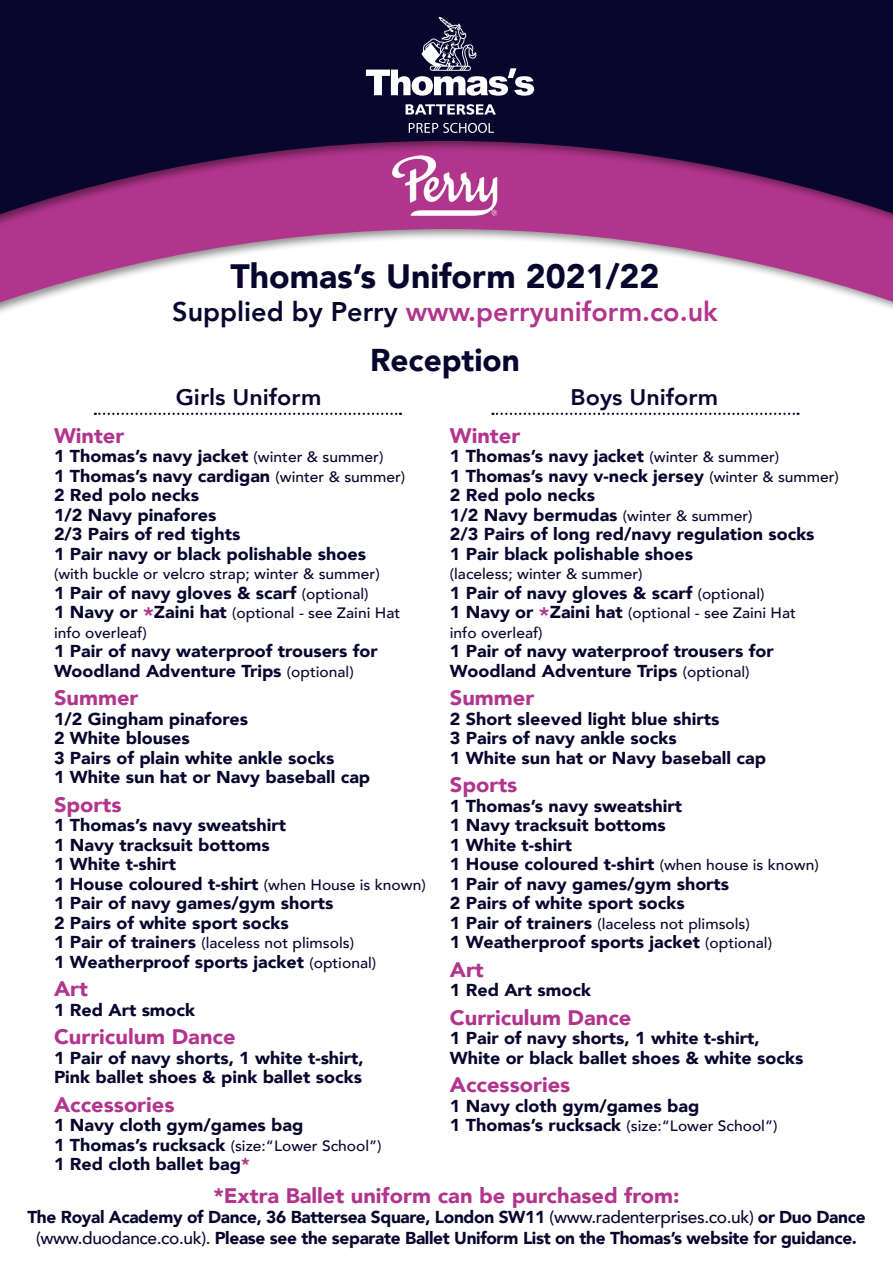
<style>
.page{position:relative;width:893px;height:1263px;background:#fff}
.page>*{position:absolute;margin:0;border:0;box-sizing:border-box;transform-origin:0 0}
.t1{font:900 33.75px "Avenir";color:#09062e}
.t2{font:900 31.5px "Avenir";color:#09062e}
.t3{font:800 27px "Avenir";color:#b2358d}
.t4{font:800 22.5px "Avenir";color:#09062e;scale:1.04 1}
.t5{font:900 21px "Avenir";color:#b2358d;scale:1.04 1}
.t6{font:900 17.25px "Avenir";color:#09062e;scale:1.04 1}
.t7{font:900 17.25px "Avenir";letter-spacing:-.02em;color:#09062e}
.t8{font:500 15px "Avenir";color:#09062e;scale:1.04 1}
.s1{color:#09062e}
.s2{font-weight:500;font-size:15px}
.s3{font-weight:900;font-size:17.25px}
.s4{font-weight:800;font-size:22.5px;color:#b2358d}
.s5{color:#b2358d}
.s6{font-weight:500}
</style>
<div class="page">
<svg style="left:0;top:0;width:893px;height:415px"></svg>
<img style="left:390px;top:155px;width:108px;height:62px">
<svg style="left:95px;top:413px;width:306px;height:2px"></svg>
<svg style="left:492px;top:413px;width:306px;height:2px"></svg>
<svg style="left:366px;top:17px;width:168px;height:79px"></svg>
<svg style="left:406px;top:104px;width:90px;height:11px"></svg>
<svg style="left:409px;top:123px;width:85px;height:10px"></svg>
<p class="t1" style="left:230px;top:247px;width:431px">Thomas’s Uniform 2021/22</p>
<p class="t3" style="left:172px;top:291px;width:547px"><span class="s1">Supplied by Perry</span> www.perryuniform.co.uk</p>
<p class="t2" style="left:370px;top:333px;width:151px">Reception</p>
<p class="t4" style="left:176px;top:379px;width:141px">Girls Uniform</p>
<p class="t4" style="left:571px;top:379px;width:144px">Boys Uniform</p>
<p class="t5" style="left:54px;top:417px;width:69px">Winter</p>
<p class="t6" style="left:54px;top:441px;width:318px">1 Thomas’s navy jacket <span class="s2">(winter &amp; summer)</span></p>
<p class="t6" style="left:54px;top:461px;width:339px">1 Thomas’s navy cardigan <span class="s2">(winter &amp; summer)</span></p>
<p class="t6" style="left:54px;top:480px;width:141px">2 Red polo necks</p>
<p class="t6" style="left:54px;top:500px;width:158px">1/2 Navy pinafores</p>
<p class="t6" style="left:54px;top:519px;width:181px">2/3 Pairs of red tights</p>
<p class="t6" style="left:54px;top:539px;width:301px">1 Pair navy or black polishable shoes</p>
<p class="t8" style="left:54px;top:561px;width:315px">(with buckle or velcro strap; winter &amp; summer)</p>
<p class="t6" style="left:54px;top:578px;width:304px">1 Pair of navy gloves &amp; scarf <span class="s2">(optional)</span></p>
<p class="t8" style="left:54px;top:600px;width:334px"><span class="s3">1 Navy or</span> <span class="s4">*</span><span class="s3">Zaini hat</span> (optional - see Zaini Hat</p>
<p class="t8" style="left:54px;top:620px;width:91px">info overleaf)</p>
<p class="t6" style="left:54px;top:636px;width:313px">1 Pair of navy waterproof trousers for</p>
<p class="t6" style="left:54px;top:656px;width:290px">Woodland Adventure Trips <span class="s2">(optional)</span></p>
<p class="t5" style="left:54px;top:680px;width:83px">Summer</p>
<p class="t6" style="left:54px;top:704px;width:188px">1/2 Gingham pinafores</p>
<p class="t6" style="left:54px;top:723px;width:132px">2 White blouses</p>
<p class="t6" style="left:54px;top:743px;width:271px">3 Pairs of plain white ankle socks</p>
<p class="t6" style="left:54px;top:762px;width:306px">1 White sun hat or Navy baseball cap</p>
<p class="t5" style="left:54px;top:786px;width:66px">Sports</p>
<p class="t6" style="left:54px;top:810px;width:225px">1 Thomas’s navy sweatshirt</p>
<p class="t6" style="left:54px;top:830px;width:209px">1 Navy tracksuit bottoms</p>
<p class="t6" style="left:54px;top:849px;width:119px">1 White t-shirt</p>
<p class="t6" style="left:54px;top:869px;width:359px">1 House coloured t-shirt <span class="s2">(when House is known)</span></p>
<p class="t6" style="left:54px;top:888px;width:270px">1 Pair of navy games/gym shorts</p>
<p class="t6" style="left:54px;top:908px;width:227px">2 Pairs of white sport socks</p>
<p class="t8" style="left:54px;top:930px;width:290px"><span class="s3">1 Pair of trainers</span> (laceless not plimsols)</p>
<p class="t6" style="left:54px;top:947px;width:311px">1 Weatherproof sports jacket <span class="s2">(optional)</span></p>
<p class="t5" style="left:54px;top:971px;width:34px">Art</p>
<p class="t6" style="left:54px;top:995px;width:137px">1 Red Art smock</p>
<p class="t5" style="left:54px;top:1019px;width:176px">Curriculum Dance</p>
<p class="t6" style="left:54px;top:1043px;width:299px">1 Pair of navy shorts, 1 white t-shirt,</p>
<p class="t6" style="left:54px;top:1062px;width:298px">Pink ballet shoes &amp; pink ballet socks</p>
<p class="t5" style="left:54px;top:1086px;width:117px">Accessories</p>
<p class="t6" style="left:54px;top:1110px;width:241px">1 Navy cloth gym/games bag</p>
<p class="t8" style="left:54px;top:1133px;width:317px"><span class="s3">1 Thomas’s rucksack</span> (size:“Lower School”)</p>
<p class="t6" style="left:54px;top:1149px;width:190px">1 Red cloth ballet bag<span class="s5">*</span></p>
<p class="t5" style="left:450px;top:417px;width:69px">Winter</p>
<p class="t6" style="left:450px;top:441px;width:318px">1 Thomas’s navy jacket <span class="s2">(winter &amp; summer)</span></p>
<p class="t6" style="left:450px;top:461px;width:376px">1 Thomas’s navy v-neck jersey <span class="s2">(winter &amp; summer)</span></p>
<p class="t6" style="left:450px;top:480px;width:141px">2 Red polo necks</p>
<p class="t6" style="left:450px;top:500px;width:293px">1/2 Navy bermudas <span class="s2">(winter &amp; summer)</span></p>
<p class="t6" style="left:450px;top:519px;width:352px">2/3 Pairs of long red/navy regulation socks</p>
<p class="t6" style="left:450px;top:539px;width:235px">1 Pair black polishable shoes</p>
<p class="t8" style="left:450px;top:561px;width:187px">(laceless; winter &amp; summer)</p>
<p class="t6" style="left:450px;top:578px;width:304px">1 Pair of navy gloves &amp; scarf <span class="s2">(optional)</span></p>
<p class="t8" style="left:450px;top:600px;width:334px"><span class="s3">1 Navy or</span> <span class="s4">*</span><span class="s3">Zaini hat</span> (optional - see Zaini Hat</p>
<p class="t8" style="left:450px;top:620px;width:91px">info overleaf)</p>
<p class="t6" style="left:450px;top:636px;width:313px">1 Pair of navy waterproof trousers for</p>
<p class="t6" style="left:450px;top:656px;width:290px">Woodland Adventure Trips <span class="s2">(optional)</span></p>
<p class="t5" style="left:450px;top:680px;width:83px">Summer</p>
<p class="t6" style="left:450px;top:704px;width:261px">2 Short sleeved light blue shirts</p>
<p class="t6" style="left:450px;top:723px;width:220px">3 Pairs of navy ankle socks</p>
<p class="t6" style="left:450px;top:743px;width:306px">1 White sun hat or Navy baseball cap</p>
<p class="t5" style="left:450px;top:767px;width:66px">Sports</p>
<p class="t6" style="left:450px;top:791px;width:225px">1 Thomas’s navy sweatshirt</p>
<p class="t6" style="left:450px;top:810px;width:209px">1 Navy tracksuit bottoms</p>
<p class="t6" style="left:450px;top:830px;width:119px">1 White t-shirt</p>
<p class="t6" style="left:450px;top:849px;width:356px">1 House coloured t-shirt <span class="s2">(when house is known)</span></p>
<p class="t6" style="left:450px;top:869px;width:270px">1 Pair of navy games/gym shorts</p>
<p class="t6" style="left:450px;top:888px;width:227px">2 Pairs of white sport socks</p>
<p class="t8" style="left:450px;top:911px;width:290px"><span class="s3">1 Pair of trainers</span> (laceless not plimsols)</p>
<p class="t6" style="left:450px;top:927px;width:311px">1 Weatherproof sports jacket <span class="s2">(optional)</span></p>
<p class="t5" style="left:450px;top:951px;width:34px">Art</p>
<p class="t6" style="left:450px;top:975px;width:137px">1 Red Art smock</p>
<p class="t5" style="left:450px;top:999px;width:176px">Curriculum Dance</p>
<p class="t6" style="left:450px;top:1023px;width:299px">1 Pair of navy shorts, 1 white t-shirt,</p>
<p class="t6" style="left:450px;top:1043px;width:341px">White or black ballet shoes &amp; white socks</p>
<p class="t5" style="left:450px;top:1067px;width:117px">Accessories</p>
<p class="t6" style="left:450px;top:1091px;width:241px">1 Navy cloth gym/games bag</p>
<p class="t8" style="left:450px;top:1113px;width:317px"><span class="s3">1 Thomas’s rucksack</span> (size:“Lower School”)</p>
<p class="t5" style="left:213px;top:1177px;width:450px">*Extra Ballet uniform can be purchased from:</p>
<p class="t7" style="left:27px;top:1202px;width:840px">The Royal Academy of Dance, 36 Battersea Square, London SW11 <span class="s6">(www.radenterprises.co.uk)</span> or Duo Dance</p>
<p class="t7" style="left:36px;top:1223px;width:822px"><span class="s6">(www.duodance.co.uk).</span> Please see the separate Ballet Uniform List on the Thomas’s website for guidance.</p>
</div>
